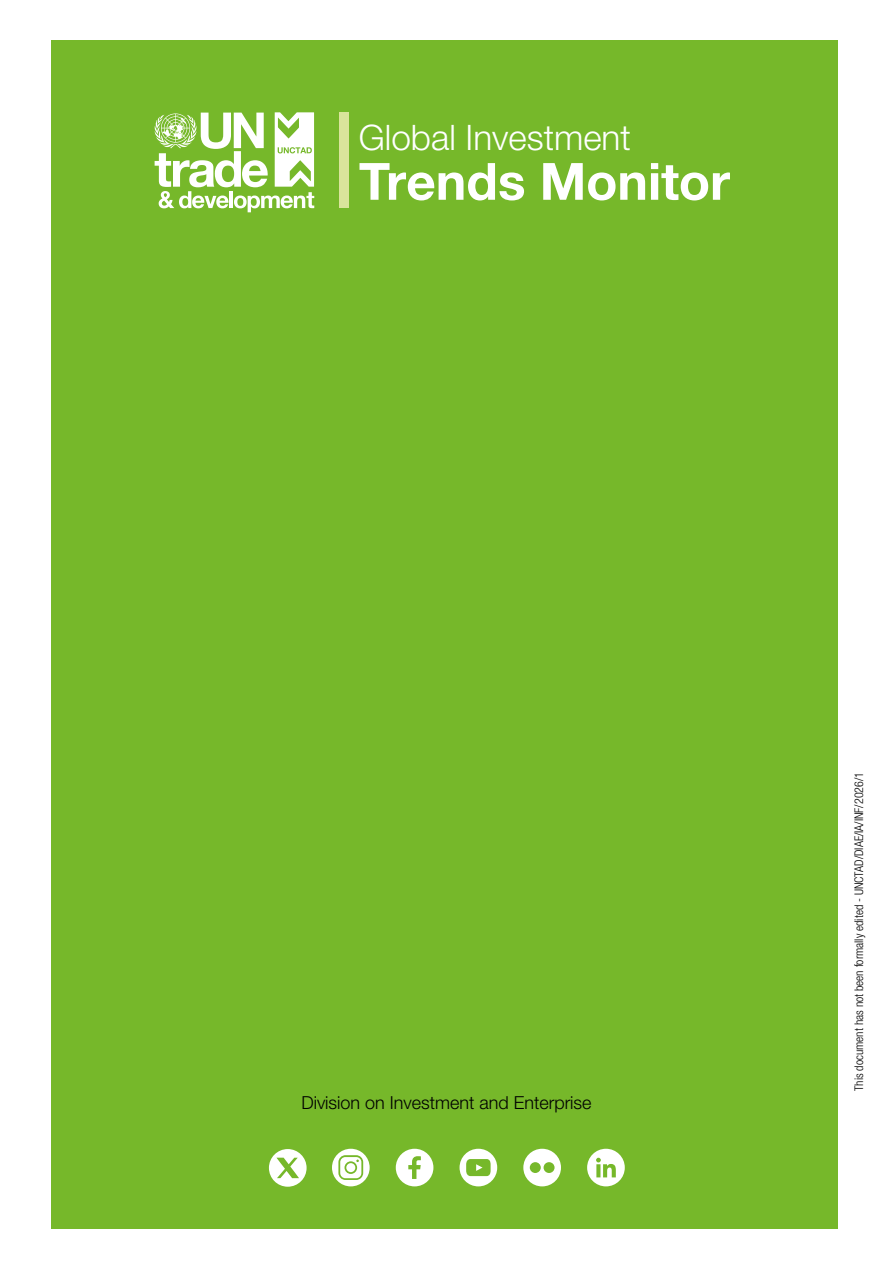
<style>
.page{position:relative;width:893px;height:1263px;background:#fff}
.page>*{position:absolute;margin:0;border:0;box-sizing:border-box;transform-origin:0 0}
.t1{font:700 51.3px "Helvetica Neue LT Std";color:#fff}
.t2{font:300 35.1px "Helvetica Neue LT Std";color:#fff}
.t3{font:300 18px "Helvetica Neue LT Std";color:#000}
.t4{font:300 condensed 12px "Helvetica Neue LT Std";color:#000}
</style>
<div class="page">
<div style="left:51px;top:40px;width:787px;height:1189px;background:#76b82a"></div>
<svg style="left:269px;top:1149px;width:38px;height:38px"></svg>
<svg style="left:332px;top:1149px;width:38px;height:37px"></svg>
<svg style="left:396px;top:1149px;width:37px;height:37px"></svg>
<svg style="left:460px;top:1149px;width:37px;height:37px"></svg>
<svg style="left:523px;top:1149px;width:38px;height:37px"></svg>
<svg style="left:587px;top:1149px;width:38px;height:37px"></svg>
<svg style="left:154px;top:112px;width:160px;height:100px"></svg>
<div style="left:339px;top:112px;width:10px;height:96px;background:#dae49b"></div>
<h2 class="t2" style="left:359px;top:116px;width:274px">Global Investment</h2>
<h1 class="t1" style="left:359px;top:150px;width:373px">Trends Monitor</h1>
<h3 class="t3" style="left:301px;top:1092px;width:292px">Division on Investment and Enterprise</h3>
<p class="t4" style="left:852px;top:1091px;width:320px;rotate:-90deg">This document has not been formally edited - UNCTAD/DIAE/IA/INF/2026/1</p>
</div>
